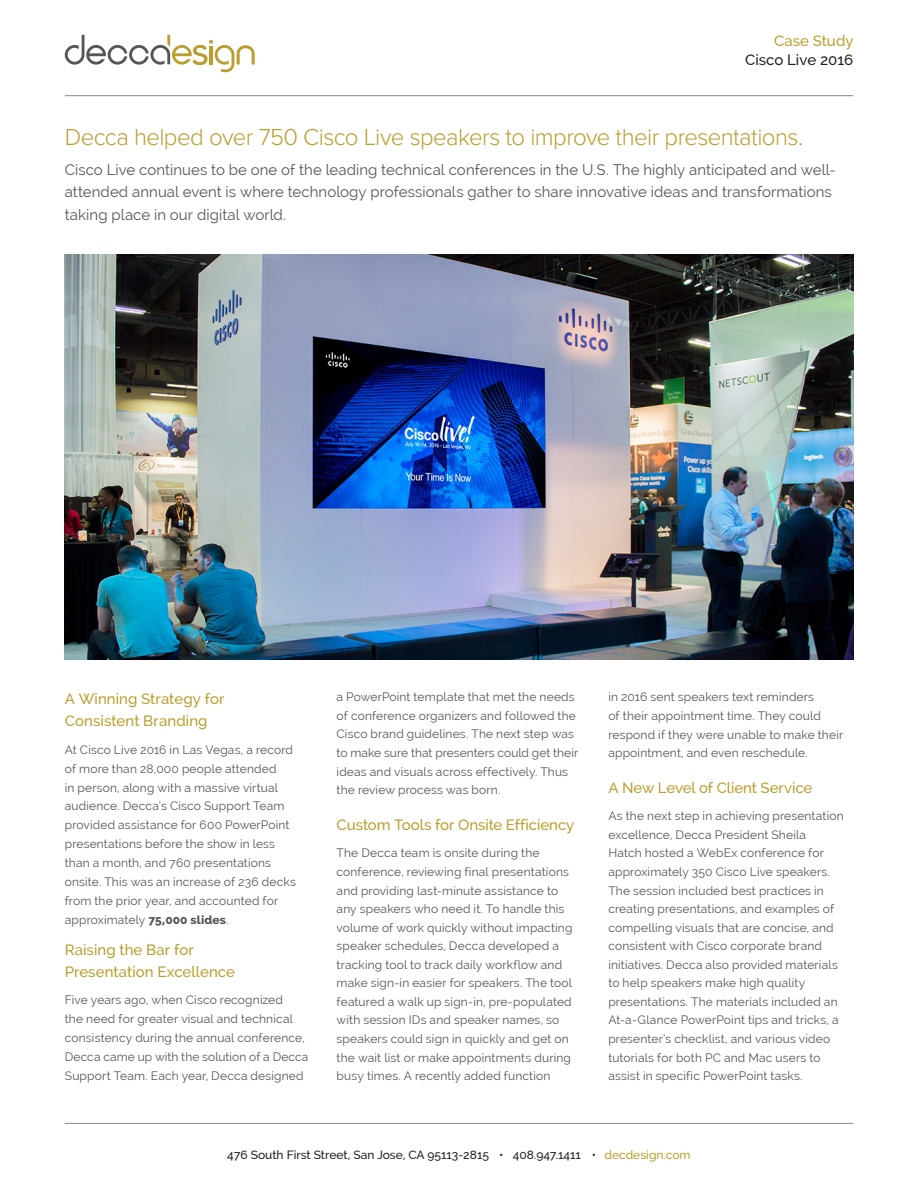
<style>
.page{position:relative;width:918px;height:1188px;background:#fff}
.page>*{position:absolute;margin:0;border:0;box-sizing:border-box;transform-origin:0 0}
.t1{font:300 24px "Proxima Nova";letter-spacing:-.025em;color:#ba9f2f}
.t2{font:15px/22.5px "Raleway";letter-spacing:.005em;color:#555659}
.t3{font:500 15px/21.9px "Raleway";color:#ba9f2f}
.t4{font:500 15px "Raleway";color:#231f20}
.t5{font:12px/18.6px "Raleway";letter-spacing:.015em;color:#555659}
.t6{font:500 12px "Raleway";color:#231f20}
.s1{font-weight:800}
.s2{color:#ba9f2f}
</style>
<div class="page">
<hr style="left:65px;top:1123px;width:788px;height:1px;background:#8a878a">
<hr style="left:65px;top:95px;width:788px;height:1px;background:#8a878a">
<svg style="left:65px;top:35px;width:190px;height:37px"></svg>
<img style="left:65px;top:254px;width:788px;height:406px">
<p class="t3" style="left:774px;top:30px;width:81px">Case Study</p>
<p class="t4" style="left:745px;top:51px;width:110px">Cisco Live 2016</p>
<h1 class="t1" style="left:65px;top:119px;width:740px">Decca helped over 750 Cisco Live speakers to improve their presentations.</h1>
<p class="t2" style="left:65px;top:158px;width:773px">Cisco Live continues to be one of the leading technical conferences in the U.S. The highly anticipated and well&shy;attended annual event is where technology professionals gather to share innovative ideas and transformations taking place in our digital world.</p>
<p class="t3" style="left:65px;top:688px;width:161px">A Winning Strategy for<br>Consistent Branding</p>
<p class="t5" style="left:65px;top:740px;width:233px">At Cisco Live 2016 in Las Vegas, a record of more than 28,000 people attended<br>in person, along with a massive virtual audience. Decca’s Cisco Support Team provided assistance for 600 PowerPoint presentations before the show in less than a month, and 760 presentations onsite. This was an increase of 236 decks from the prior year, and accounted for approximately <span class="s1">75,000 slides</span>.</p>
<p class="t3" style="left:65px;top:938px;width:172px">Raising the Bar for<br>Presentation Excellence</p>
<p class="t5" style="left:65px;top:991px;width:245px">Five years ago, when Cisco recognized<br>the need for greater visual and technical consistency during the annual conference, Decca came up with the solution of a Decca Support Team. Each year, Decca designed</p>
<p class="t5" style="left:337px;top:688px;width:243px">a PowerPoint template that met the needs of conference organizers and followed the Cisco brand guidelines. The next step was to make sure that presenters could get their ideas and visuals across effectively. Thus the review process was born.</p>
<p class="t3" style="left:337px;top:814px;width:239px">Custom Tools for Onsite Efficiency</p>
<p class="t5" style="left:337px;top:844px;width:237px">The Decca team is onsite during the conference, reviewing final presentations and providing last-minute assistance to any speakers who need it. To handle this volume of work quickly without impacting speaker schedules, Decca developed a tracking tool to track daily workflow and make sign-in easier for speakers. The tool featured a walk up sign-in, pre-populated with session IDs and speaker names, so speakers could sign in quickly and get on the wait list or make appointments during busy times. A recently added function</p>
<p class="t5" style="left:608px;top:688px;width:236px">in 2016 sent speakers text reminders<br>of their appointment time. They could respond if they were unable to make their appointment, and even reschedule.</p>
<p class="t3" style="left:608px;top:777px;width:206px">A New Level of Client Service</p>
<p class="t5" style="left:608px;top:807px;width:237px">As the next step in achieving presentation excellence, Decca President Sheila<br>Hatch hosted a WebEx conference for approximately 350 Cisco Live speakers.<br>The session included best practices in creating presentations, and examples of compelling visuals that are concise, and consistent with Cisco corporate brand initiatives. Decca also provided materials to help speakers make high quality presentations. The materials included an At-a-Glance PowerPoint tips and tricks, a presenter’s checklist, and various video tutorials for both PC and Mac users to assist in specific PowerPoint tasks.</p>
<p class="t6" style="left:227px;top:1148px;width:465px">476 South First Street, San Jose, CA 95113-2815 • 408.947.1411 • <span class="s2">decdesign.com</span></p>
</div>
